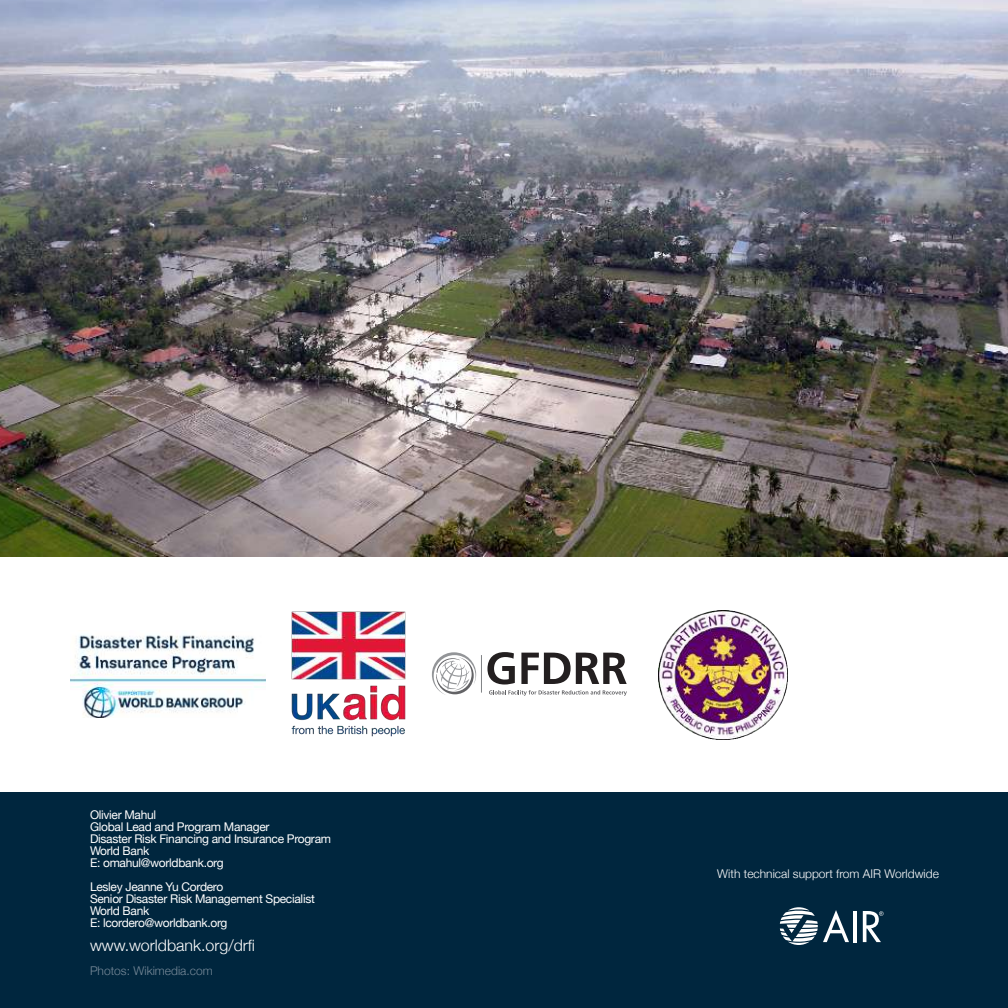
<style>
.page{position:relative;width:1008px;height:1008px;background:#fff}
.page>*{position:absolute;margin:0;border:0;box-sizing:border-box;transform-origin:0 0}
.t1{font:300 16px "Helvetica Neue";color:#fff}
.t2{font:12px/12px "Helvetica Neue";letter-spacing:-.025em;color:#fff}
.t3{font:300 12px "Helvetica Neue";color:#fff}
.t4{font:300 12px "Helvetica Neue";color:#788a99}
</style>
<div class="page">
<img style="left:0;top:0;width:1008px;height:557px">
<div style="left:0;top:792px;width:1008px;height:216px;background:#00263e"></div>
<img style="left:70px;top:635px;width:195px;height:83px">
<img style="left:291px;top:611px;width:114px;height:126px">
<svg style="left:432px;top:652px;width:44px;height:43px"></svg>
<hr style="left:481px;top:655px;width:1px;height:38px;background:#808285">
<svg style="left:487px;top:652px;width:140px;height:44px"></svg>
<img style="left:659px;top:610px;width:129px;height:130px">
<hr style="left:853px;top:911px;width:3px;height:31px;background:#fff">
<svg style="left:780px;top:907px;width:69px;height:38px"></svg>
<svg style="left:863px;top:911px;width:21px;height:31px"></svg>
<p class="t2" style="left:90px;top:810px;width:243px">Olivier Mahul<br>Global Lead and Program Manager<br>Disaster Risk Financing and Insurance Program<br>World Bank<br>E: omahul@worldbank.org</p>
<p class="t2" style="left:90px;top:882px;width:226px">Lesley Jeanne Yu Cordero<br>Senior Disaster Risk Management Specialist<br>World Bank<br>E: lcordero@worldbank.org</p>
<h1 class="t1" style="left:90px;top:933px;width:167px">www.worldbank.org/drfi</h1>
<p class="t4" style="left:90px;top:961px;width:124px">Photos: Wikimedia.com</p>
<p class="t3" style="left:717px;top:864px;width:223px">With technical support from AIR Worldwide</p>
</div>
